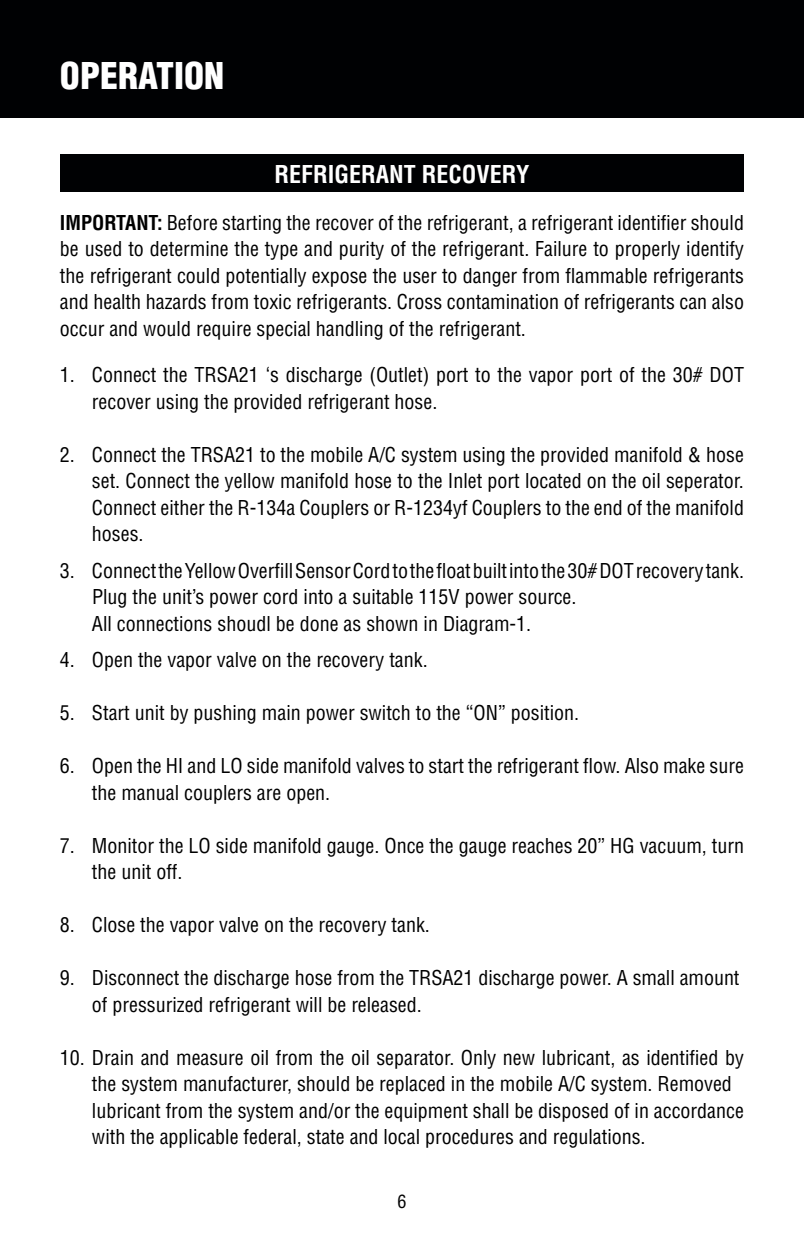
<style>
.page{position:relative;width:804px;height:1236px;background:#fff}
.page>*{position:absolute;margin:0;border:0;box-sizing:border-box;transform-origin:0 0}
.t1{font:900 condensed 36px "Helvetica";color:#fff}
.t2{font:700 condensed 24px "Helvetica";color:#fff}
.t3{font:condensed 20px/26.4px "Helvetica";color:#000}
.t4{font:condensed 18px "Helvetica";color:#000}
.s1{font-weight:700}
</style>
<div class="page">
<div style="left:0;top:0;width:804px;height:118px;background:#000103"></div>
<div style="left:60px;top:154px;width:684px;height:38px;background:#000103"></div>
<p class="t1" style="left:60px;top:53px;width:166px">OPERATION</p>
<p class="t2" style="left:275px;top:159px;width:256px">REFRIGERANT RECOVERY</p>
<p class="t3" style="left:60px;top:209px;width:686px;text-align:justify"><span class="s1">IMPORTANT:</span> Before starting the recover of the refrigerant, a refrigerant identifier should be used to determine the type and purity of the refrigerant. Failure to properly identify the refrigerant could potentially expose the user to danger from flammable refrigerants and health hazards from toxic refrigerants. Cross contamination of refrigerants can also occur and would require special handling of the refrigerant.</p>
<p class="t3" style="left:92px;top:362px;width:654px;text-indent:-32px">1. Connect the TRSA21 ‘s discharge (Outlet) port to the vapor port of the 30# DOT recover using the provided refrigerant hose.</p>
<p class="t3" style="left:92px;top:441px;width:654px;text-align:justify;text-indent:-32px">2. Connect the TRSA21 to the mobile A/C system using the provided manifold &amp; hose set. Connect the yellow manifold hose to the Inlet port located on the oil seperator.<br>Connect either the R-134a Couplers or R-1234yf Couplers to the end of the manifold hoses.</p>
<p class="t3" style="left:92px;top:557px;width:654px;text-indent:-32px">3. Connect the Yellow Overfill Sensor Cord to the float built into the 30# DOT recovery tank.<br>Plug the unit’s power cord into a suitable 115V power source.</p>
<p class="t3" style="left:92px;top:610px;width:441px">All connections shoudl be done as shown in Diagram-1.</p>
<p class="t3" style="left:60px;top:647px;width:369px">4. Open the vapor valve on the recovery tank.</p>
<p class="t3" style="left:60px;top:700px;width:521px">5. Start unit by pushing main power switch to the “ON” position.</p>
<p class="t3" style="left:92px;top:753px;width:653px;text-indent:-32px">6. Open the HI and LO side manifold valves to start the refrigerant flow. Also make sure the manual couplers are open.</p>
<p class="t3" style="left:92px;top:832px;width:654px;text-indent:-32px">7. Monitor the LO side manifold gauge. Once the gauge reaches 20” HG vacuum, turn the unit off.</p>
<p class="t3" style="left:60px;top:912px;width:371px">8. Close the vapor valve on the recovery tank.</p>
<p class="t3" style="left:92px;top:965px;width:649px;text-indent:-32px">9. Disconnect the discharge hose from the TRSA21 discharge power. A small amount of pressurized refrigerant will be released.</p>
<p class="t3" style="left:92px;top:1044px;width:653px;text-indent:-32px">10. Drain and measure oil from the oil separator. Only new lubricant, as identified by the system manufacturer, should be replaced in the mobile A/C system. Removed lubricant from the system and/or the equipment shall be disposed of in accordance with the applicable federal, state and local procedures and regulations.</p>
<p class="t4" style="left:398px;top:1190px;width:10px">6</p>
</div>
